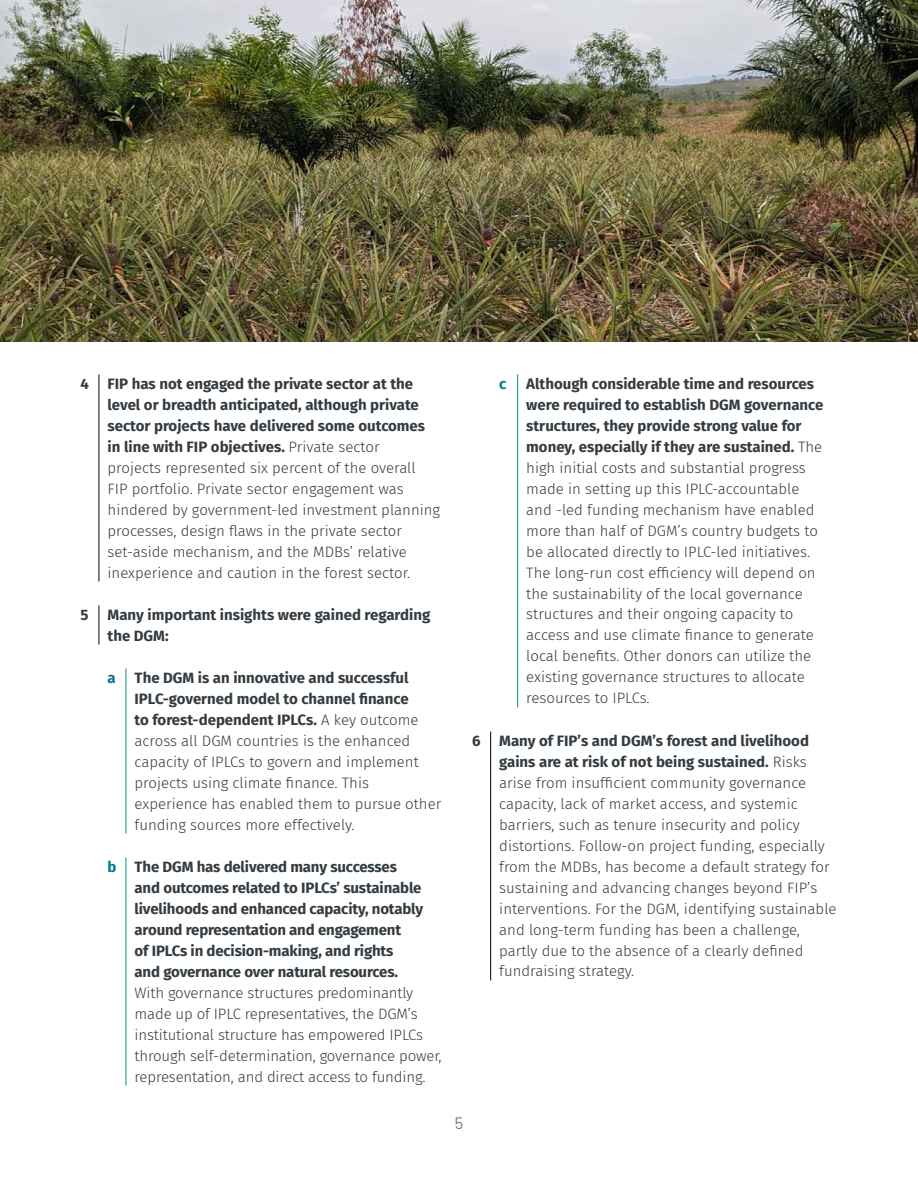
<style>
.page{position:relative;width:918px;height:1188px;background:#fff}
.page>*{position:absolute;margin:0;border:0;box-sizing:border-box;transform-origin:0 0}
.t1{font:16.5px "Barlow";color:#807876}
.Numbered_List_Paragraph{font:300 15px/21px "Fira Sans";color:#333c42}
.Numbered_List_Paragraph-2{font:700 15px/21px "Fira Sans";letter-spacing:-.01em;color:#333c42}
.t2{font:700 15px "Fira Sans";color:#007c8e}
.s1{font-weight:700}
.s2{color:#007c8e}
.s3{font-weight:300}
</style>
<div class="page">
<img style="left:0;top:0;width:918px;height:341px">
<hr style="left:99px;top:374px;width:1px;height:207px;background:#000">
<hr style="left:99px;top:605px;width:1px;height:39px;background:#000">
<hr style="left:126px;top:668px;width:1px;height:165px;background:#00937d">
<hr style="left:126px;top:857px;width:1px;height:228px;background:#00937d">
<hr style="left:517px;top:374px;width:1px;height:333px;background:#00937d">
<hr style="left:490px;top:731px;width:1px;height:249px;background:#000">
<p class="Numbered_List_Paragraph" style="left:108px;top:373px;width:334px;text-indent:-27px"><span class="s1">4 FIP has not engaged the private sector at the level or breadth anticipated, although private sector projects have delivered some outcomes in line with FIP objectives.</span> Private sector<br>projects represented six percent of the overall<br>FIP portfolio. Private sector engagement was hindered by government-led investment planning processes, design flaws in the private sector set-aside mechanism, and the MDBs’ relative inexperience and caution in the forest sector.</p>
<p class="Numbered_List_Paragraph-2" style="left:81px;top:603px;width:10px">5</p>
<p class="Numbered_List_Paragraph-2" style="left:108px;top:603px;width:324px">Many important insights were gained regarding the DGM:</p>
<p class="t2" style="left:108px;top:665px;width:10px">a</p>
<p class="Numbered_List_Paragraph" style="left:135px;top:667px;width:308px"><span class="s1">The DGM is an innovative and successful IPLC-governed model to channel finance<br>to forest-dependent IPLCs.</span> A key outcome across all DGM countries is the enhanced capacity of IPLCs to govern and implement projects using climate finance. This experience has enabled them to pursue other funding sources more effectively.</p>
<p class="Numbered_List_Paragraph-2" style="left:135px;top:855px;width:309px;text-indent:-27px"><span class="s2">b</span> The DGM has delivered many successes<br>and outcomes related to IPLCs’ sustainable livelihoods and enhanced capacity, notably around representation and engagement<br>of IPLCs in decision-making, and rights<br>and governance over natural resources.<br><span class="s3">With governance structures predominantly made up of IPLC representatives, the DGM’s institutional structure has empowered IPLCs through self-determination, governance power, representation, and direct access to funding.</span></p>
<p class="t2" style="left:499px;top:371px;width:9px">c</p>
<p class="Numbered_List_Paragraph" style="left:526px;top:373px;width:299px"><span class="s1">Although considerable time and resources were required to establish DGM governance structures, they provide strong value for money, especially if they are sustained.</span> The high initial costs and substantial progress made in setting up this IPLC-accountable and -led funding mechanism have enabled more than half of DGM’s country budgets to be allocated directly to IPLC-led initiatives.<br>The long-run cost efficiency will depend on the sustainability of the local governance structures and their ongoing capacity to access and use climate finance to generate local benefits. Other donors can utilize the existing governance structures to allocate resources to IPLCs.</p>
<p class="Numbered_List_Paragraph" style="left:499px;top:730px;width:339px;text-indent:-27px"><span class="s1">6 Many of FIP’s and DGM’s forest and livelihood gains are at risk of not being sustained.</span> Risks arise from insufficient community governance capacity, lack of market access, and systemic barriers, such as tenure insecurity and policy distortions. Follow-on project funding, especially from the MDBs, has become a default strategy for sustaining and advancing changes beyond FIP’s interventions. For the DGM, identifying sustainable and long-term funding has been a challenge, partly due to the absence of a clearly defined fundraising strategy.</p>
<p class="t1" style="left:455px;top:1112px;width:10px">5</p>
</div>
